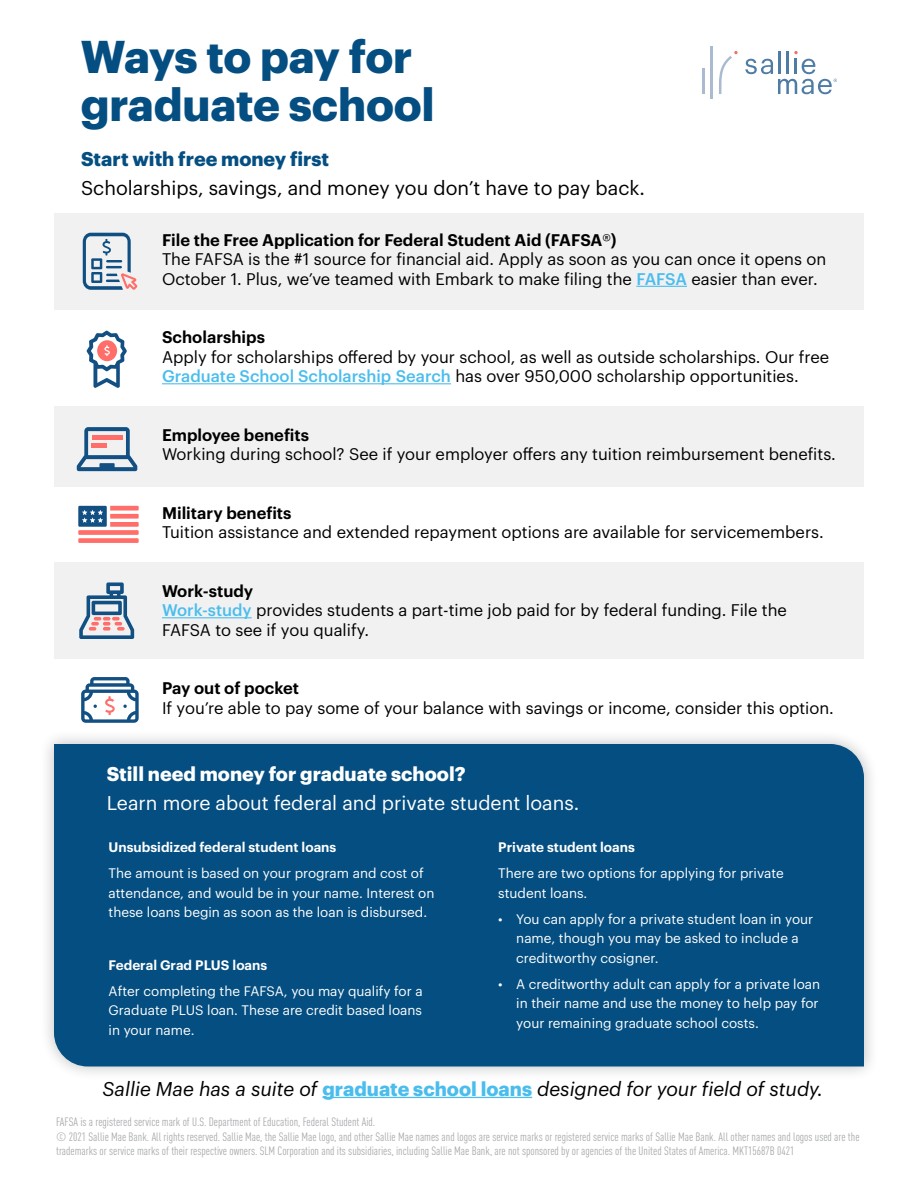
<style>
.page{position:relative;width:918px;height:1188px;background:#fff}
.page>*{position:absolute;margin:0;border:0;box-sizing:border-box;transform-origin:0 0}
.t1{font:700 45px/48px "Graphik";letter-spacing:-.005em;color:#044e81}
.t2{font:italic 19.5px "Graphik";color:#000}
.t3{font:19.5px "Graphik";color:#000}
.t4{font:19.5px "Graphik";color:#fff}
.t5{font:700 19.5px "Graphik";color:#fff}
.t6{font:700 19.5px "Graphik";color:#044e81}
.t7{font:16.5px/19.5px "Graphik";color:#000}
.t8{font:600 16.5px "Graphik";color:#000}
.t9{font:13.5px/19.5px "Graphik";color:#fff}
.t10{font:600 13.5px "Graphik";color:#fff}
.t11{font:12px/14.4px "DIN Cond";color:#a7a9ac}
.s1{font-weight:600}
.s2{font-weight:500;color:#4abded}
.s3{font-weight:700;font-style:normal;color:#4abded}
</style>
<div class="page">
<div style="left:39px;top:729px;width:840px;height:353px;background:#000;opacity:.25"></div>
<div style="left:54px;top:744px;width:810px;height:322px;background:#044e81"></div>
<div style="left:54px;top:213px;width:810px;height:96px;background:#f1f1f1"></div>
<div style="left:54px;top:563px;width:810px;height:96px;background:#f1f1f1"></div>
<div style="left:54px;top:406px;width:810px;height:80px;background:#f1f1f1"></div>
<hr style="left:636px;top:286px;width:51px;height:1px;background:#4abded">
<hr style="left:162px;top:383px;width:289px;height:1px;background:#4abded">
<hr style="left:162px;top:617px;width:90px;height:1px;background:#4abded">
<hr style="left:322px;top:1097px;width:210px;height:1px;background:#4abded">
<svg style="left:87px;top:331px;width:40px;height:57px"></svg>
<svg style="left:83px;top:233px;width:54px;height:57px"></svg>
<svg style="left:81px;top:677px;width:58px;height:46px"></svg>
<svg style="left:79px;top:582px;width:55px;height:57px"></svg>
<svg style="left:745px;top:51px;width:92px;height:43px"></svg>
<svg style="left:719px;top:51px;width:19px;height:43px"></svg>
<hr style="left:711px;top:46px;width:2px;height:53px;background:#aabbd1">
<hr style="left:702px;top:69px;width:3px;height:25px;background:#aabbd1">
<svg style="left:77px;top:427px;width:60px;height:44px"></svg>
<hr style="left:92px;top:435px;width:30px;height:4px;background:#ff6e69">
<hr style="left:92px;top:443px;width:15px;height:4px;background:#ff6e69">
<div style="left:78px;top:538px;width:61px;height:5px;background:#ff6e69"></div>
<div style="left:78px;top:530px;width:61px;height:5px;background:#ff6e69"></div>
<svg style="left:78px;top:506px;width:61px;height:21px"></svg>
<h1 class="t1" style="left:81px;top:28px;width:356px">Ways to pay for graduate school</h1>
<p class="t6" style="left:81px;top:143px;width:250px">Start with free money first</p>
<p class="t3" style="left:81px;top:173px;width:566px">Scholarships, savings, and money you don’t have to pay back.</p>
<p class="t7" style="left:162px;top:229px;width:666px"><span class="s1">File the Free Application for Federal Student Aid (FAFSA</span>®<span class="s1">)<br></span>The FAFSA is the #1 source for financial aid. Apply as soon as you can once it opens on<br>October 1. Plus, we’ve teamed with Embark to make filing the <span class="s2">FAFSA</span> easier than ever.</p>
<p class="t8" style="left:162px;top:325px;width:104px">Scholarships</p>
<p class="t7" style="left:162px;top:346px;width:669px">Apply for scholarships offered by your school, as well as outside scholarships. Our free<br><span class="s2">Graduate School Scholarship Search</span> has over 950,000 scholarship opportunities.</p>
<p class="t8" style="left:162px;top:422px;width:149px">Employee benefits</p>
<p class="t7" style="left:162px;top:443px;width:675px">Working during school? See if your employer offers any tuition reimbursement benefits.</p>
<p class="t8" style="left:162px;top:500px;width:131px">Military benefits</p>
<p class="t7" style="left:162px;top:521px;width:663px">Tuition assistance and extended repayment options are available for servicemembers.</p>
<p class="t7" style="left:162px;top:580px;width:627px"><span class="s1">Work-study<br></span><span class="s2">Work-study</span> provides students a part-time job paid for by federal funding. File the<br>FAFSA to see if you qualify.</p>
<p class="t8" style="left:162px;top:676px;width:139px">Pay out of pocket</p>
<p class="t7" style="left:162px;top:697px;width:673px">If you’re able to pay some of your balance with savings or income, consider this option.</p>
<p class="t5" style="left:107px;top:759px;width:360px">Still need money for graduate school?</p>
<p class="t4" style="left:107px;top:788px;width:474px">Learn more about federal and private student loans.</p>
<p class="t10" style="left:109px;top:837px;width:229px">Unsubsidized federal student loans</p>
<p class="t9" style="left:109px;top:862px;width:327px">The amount is based on your program and cost of attendance, and would be in your name. Interest on these loans begin as soon as the loan is disbursed.</p>
<p class="t10" style="left:109px;top:954px;width:160px">Federal Grad PLUS loans</p>
<p class="t9" style="left:109px;top:980px;width:316px;text-align:justify">After completing the FAFSA, you may qualify for a Graduate PLUS loan. These are credit based loans in your name.</p>
<p class="t10" style="left:498px;top:837px;width:138px">Private student loans</p>
<p class="t9" style="left:498px;top:862px;width:287px">There are two options for applying for private student loans.</p>
<p class="t9" style="left:516px;top:908px;width:299px;text-indent:-18px">• You can apply for a private student loan in your name, though you may be asked to include a creditworthy cosigner.</p>
<p class="t9" style="left:516px;top:973px;width:305px;text-indent:-18px">• A creditworthy adult can apply for a private loan in their name and use the money to help pay for your remaining graduate school costs.</p>
<p class="t2" style="left:102px;top:1074px;width:722px">Sallie Mae has a suite of <span class="s3">graduate school loans</span> designed for your field of study.</p>
<p class="t11" style="left:56px;top:1115px;width:805px">FAFSA is a registered service mark of U.S. Department of Education, Federal Student Aid.<br>© 2021 Sallie Mae Bank. All rights reserved. Sallie Mae, the Sallie Mae logo, and other Sallie Mae names and logos are service marks or registered service marks of Sallie Mae Bank. All other names and logos used are the trademarks or service marks of their respective owners. SLM Corporation and its subsidiaries, including Sallie Mae Bank, are not sponsored by or agencies of the United States of America. MKT15687B 0421</p>
</div>
